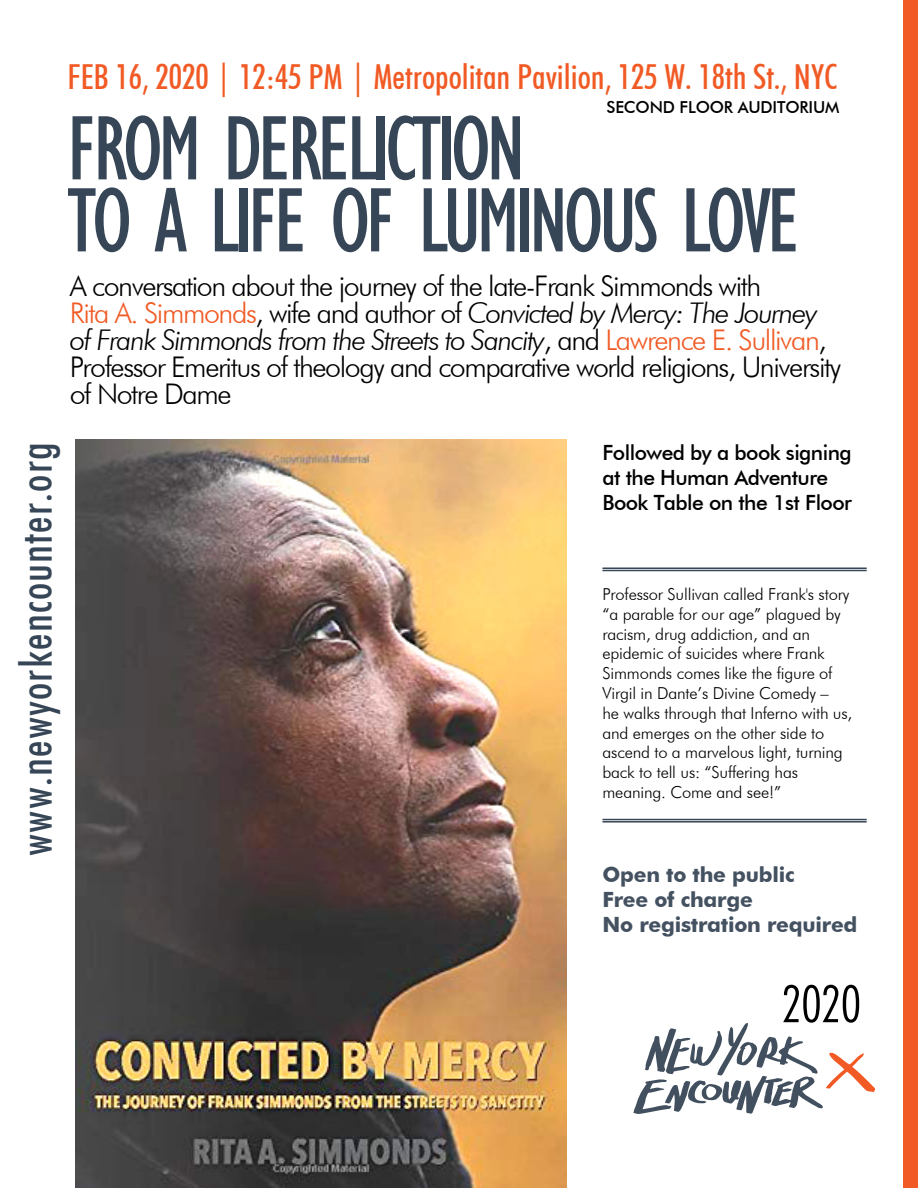
<style>
.page{position:relative;width:918px;height:1188px;background:#fff}
.page>*{position:absolute;margin:0;border:0;box-sizing:border-box;transform-origin:0 0}
.t1{font:condensed 94.5px/72px "Gill Sans";letter-spacing:-.05em;color:#364657}
.t2{font:300 condensed 51.9px "Futura BT";color:#000}
.t3{font:500 condensed 44.85px "Futura BT";letter-spacing:.03em;color:#364657}
.t4{font:500 condensed 34.5px "Futura BT";color:#f15a24}
.t5{font:300 28.5px/27px "Futura BT";letter-spacing:-.05em;color:#000}
.t6{font:500 21px/25.2px "Futura BT";letter-spacing:-.025em;color:#000}
.t7{font:700 21px/25.2px "Futura BT";letter-spacing:-.01em;color:#445161}
.t8{font:300 16.5px/19.8px "Futura BT";letter-spacing:-.01em;color:#000}
.t9{font:500 16.5px "Futura BT";letter-spacing:-.01em;color:#000}
.s1{color:#f15a24}
.s2{font-style:italic}
</style>
<div class="page">
<svg style="left:633px;top:1023px;width:243px;height:91px"></svg>
<hr style="left:602px;top:819px;width:265px;height:1px;background:#364657">
<hr style="left:602px;top:821px;width:265px;height:2px;background:#364657">
<div style="left:903px;top:0;width:15px;height:1188px;background:#f15a24"></div>
<hr style="left:602px;top:568px;width:265px;height:1px;background:#364657">
<hr style="left:602px;top:570px;width:265px;height:1px;background:#364657">
<img style="left:75px;top:439px;width:492px;height:749px">
<h3 class="t4" style="left:68px;top:55px;width:771px">FEB 16, 2020 | 12:45 PM | Metropolitan Pavilion, 125 W. 18th St., NYC</h3>
<p class="t9" style="left:607px;top:97px;width:234px">SECOND FLOOR AUDITORIUM</p>
<h1 class="t1" style="left:67px;top:113px;width:736px">FROM DERELICTION<br>TO A LIFE OF LUMINOUS LOVE</h1>
<p class="t5" style="left:70px;top:272px;width:773px">A conversation about the journey of the late-Frank Simmonds with<br><span class="s1">Rita A. Simmonds</span>, wife and author of <span class="s2">Convicted by Mercy: The Journey of Frank Simmonds from the Streets to Sancity</span>, and <span class="s1">Lawrence E. Sullivan</span>, Professor Emeritus of theology and comparative world religions, University of Notre Dame</p>
<h3 class="t3" style="left:9px;top:856px;width:415px;rotate:-90deg">www.newyorkencounter.org</h3>
<p class="t6" style="left:602px;top:439px;width:251px">Followed by a book signing at the Human Adventure<br>Book Table on the 1st Floor</p>
<p class="t8" style="left:602px;top:584px;width:251px">Professor Sullivan called Frank's story “a parable for our age” plagued by racism, drug addiction, and an epidemic of suicides where Frank Simmonds comes like the figure of Virgil in Dante’s Divine Comedy –<br>he walks through that Inferno with us, and emerges on the other side to ascend to a marvelous light, turning back to tell us: “Suffering has meaning. Come and see!”</p>
<p class="t7" style="left:602px;top:862px;width:256px">Open to the public<br>Free of charge<br>No registration required</p>
<h2 class="t2" style="left:782px;top:972px;width:81px">2020</h2>
</div>
